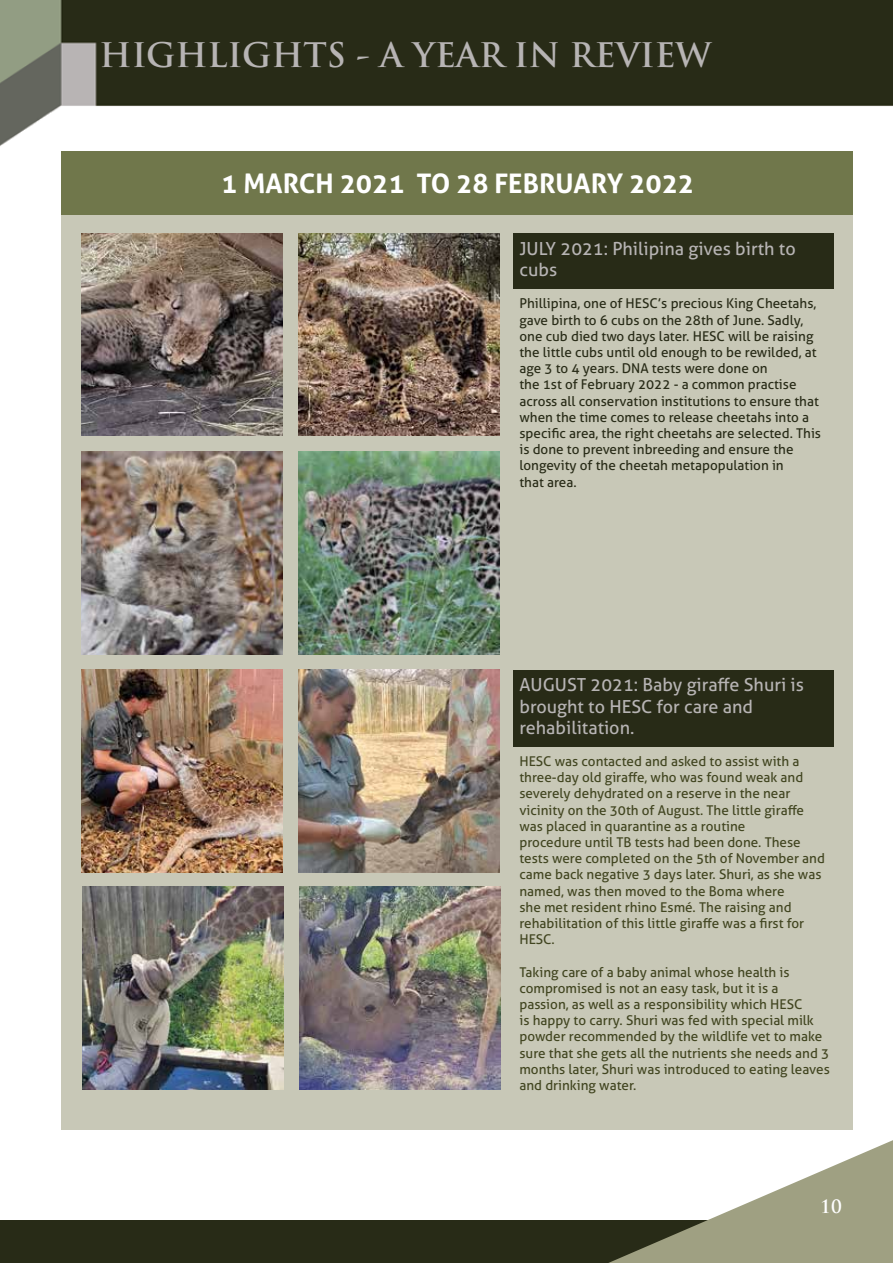
<style>
.page{position:relative;width:893px;height:1263px;background:#fff}
.page>*{position:absolute;margin:0;border:0;box-sizing:border-box;transform-origin:0 0}
.t1{font:700 33px "Trajan Pro";color:#b7b4b4}
.t2{font:700 27px "Aller";color:#fff}
.t3{font:18px/21.6px "Aller";color:#b7b4b4}
.t4{font:700 18px "Trajan Pro";color:#fff}
.t5{font:13.5px/16.2px "Aller";color:#414520}
.t6{font:13.5px/16.2px "Aller";color:#282b17}
</style>
<div class="page">
<img style="left:0;top:0;width:893px;height:1130px">
<div style="left:61px;top:152px;width:791px;height:977px;background:#c8c8b7"></div>
<div style="left:61px;top:152px;width:791px;height:63px;background:#70774b"></div>
<div style="left:0;top:1220px;width:893px;height:43px;background:#282b17"></div>
<svg style="left:608px;top:1140px;width:285px;height:123px"></svg>
<img style="left:82px;top:233px;width:200px;height:203px">
<img style="left:298px;top:233px;width:201px;height:203px">
<div style="left:513px;top:233px;width:321px;height:56px;background:#282b17"></div>
<img style="left:82px;top:670px;width:200px;height:202px">
<img style="left:298px;top:670px;width:201px;height:202px">
<div style="left:513px;top:670px;width:321px;height:76px;background:#282b17"></div>
<img style="left:82px;top:887px;width:201px;height:202px">
<img style="left:299px;top:887px;width:201px;height:202px">
<img style="left:82px;top:451px;width:200px;height:203px">
<img style="left:298px;top:451px;width:201px;height:203px">
<h1 class="t1" style="left:100px;top:35px;width:613px">HIGHLIGHTS - A YEAR IN REVIEW</h1>
<h2 class="t2" style="left:221px;top:166px;width:474px">1 MARCH 2021 TO 28 FEBRUARY 2022</h2>
<h3 class="t3" style="left:519px;top:238px;width:278px">JULY 2021: Philipina gives birth to cubs</h3>
<p class="t6" style="left:519px;top:295px;width:303px">Phillipina, one of HESC’s precious King Cheetahs, gave birth to 6 cubs on the 28th of June. Sadly, one cub died two days later. HESC will be raising the little cubs until old enough to be rewilded, at age 3 to 4 years. DNA tests were done on<br>the 1st of February 2022 - a common practise across all conservation institutions to ensure that when the time comes to release cheetahs into a specific area, the right cheetahs are selected. This is done to prevent inbreeding and ensure the longevity of the cheetah metapopulation in<br>that area.</p>
<h3 class="t3" style="left:519px;top:674px;width:286px">AUGUST 2021: Baby giraffe Shuri is brought to HESC for care and rehabilitation.</h3>
<p class="t5" style="left:519px;top:753px;width:307px">HESC was contacted and asked to assist with a three-day old giraffe, who was found weak and severely dehydrated on a reserve in the near vicinity on the 30th of August. The little giraffe was placed in quarantine as a routine<br>procedure until TB tests had been done. These tests were completed on the 5th of November and came back negative 3 days later. Shuri, as she was named, was then moved to the Boma where<br>she met resident rhino Esmé. The raising and rehabilitation of this little giraffe was a first for HESC.</p>
<p class="t5" style="left:519px;top:964px;width:312px">Taking care of a baby animal whose health is compromised is not an easy task, but it is a passion, as well as a responsibility which HESC<br>is happy to carry. Shuri was fed with special milk powder recommended by the wildlife vet to make sure that she gets all the nutrients she needs and 3 months later, Shuri was introduced to eating leaves and drinking water.</p>
<h3 class="t4" style="left:820px;top:1195px;width:23px">10</h3>
</div>
